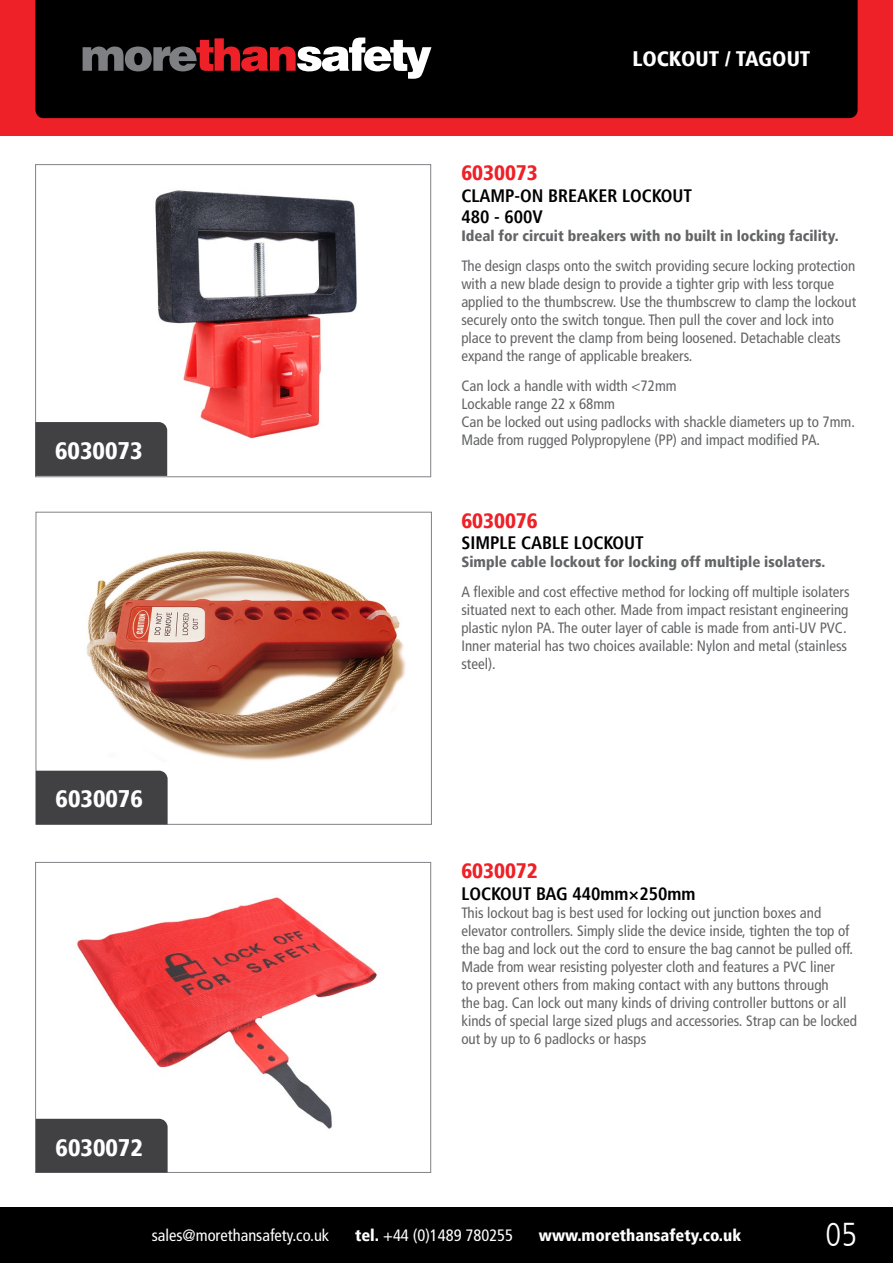
<style>
.page{position:relative;width:893px;height:1263px;background:#fff}
.page>*{position:absolute;margin:0;border:0;box-sizing:border-box;transform-origin:0 0}
.t1{font:300 condensed 33px "Frutiger LT";color:#fff}
.t2{font:900 condensed 24px "Frutiger";color:#fff}
.t3{font:900 condensed 21px "Frutiger";color:#ed2127}
.t4{font:900 condensed 21px "Frutiger";color:#fff}
.t5{font:700 condensed 18px/21.6px "Frutiger";color:#000}
.t6{font:condensed 16.5px "Frutiger LT";color:#fff}
.t7{font:900 condensed 16.5px "Frutiger";color:#fff}
.t8{font:condensed 15px/18px "Frutiger LT";color:#636466}
.t9{font:900 condensed 15px "Frutiger LT";color:#636466}
.s1{font-family:"Frutiger";font-weight:900}
</style>
<div class="page">
<div style="left:0;top:1208px;width:893px;height:55px;background:#000"></div>
<div style="left:0;top:0;width:893px;height:136px;background:#ed2127"></div>
<div style="left:35px;top:0;width:823px;height:118px;background:#000"></div>
<svg style="left:83px;top:38px;width:348px;height:41px;background:#5e4344"></svg>
<img style="left:45px;top:551px;width:361px;height:220px">
<div style="left:36px;top:771px;width:132px;height:53px;background:#414042"></div>
<img style="left:155px;top:190px;width:202px;height:285px">
<div style="left:35px;top:164px;width:396px;height:313px;border:1px solid #808285"></div>
<div style="left:35px;top:422px;width:132px;height:54px;background:#414042"></div>
<img style="left:37px;top:897px;width:340px;height:232px">
<div style="left:35px;top:862px;width:396px;height:310px;border:1px solid #808285"></div>
<div style="left:36px;top:1119px;width:132px;height:53px;background:#414042"></div>
<h2 class="t2" style="left:55px;top:436px;width:89px">6030073</h2>
<h3 class="t4" style="left:632px;top:46px;width:180px">LOCKOUT / TAGOUT</h3>
<h3 class="t3" style="left:461px;top:160px;width:78px">6030073</h3>
<p class="t5" style="left:461px;top:185px;width:232px">CLAMP-ON BREAKER LOCKOUT<br>480 - 600V</p>
<p class="t9" style="left:461px;top:227px;width:379px">Ideal for circuit breakers with no built in locking facility.</p>
<p class="t8" style="left:461px;top:257px;width:396px">The design clasps onto the switch providing secure locking protection with a new blade design to provide a tighter grip with less torque applied to the thumbscrew. Use the thumbscrew to clamp the lockout securely onto the switch tongue. Then pull the cover and lock into place to prevent the clamp from being loosened. Detachable cleats expand the range of applicable breakers.</p>
<p class="t8" style="left:461px;top:377px;width:395px">Can lock a handle with width &lt;72mm<br>Lockable range 22 x 68mm<br>Can be locked out using padlocks with shackle diameters up to 7mm.<br>Made from rugged Polypropylene (PP) and impact modified PA.</p>
<h3 class="t3" style="left:461px;top:508px;width:78px">6030076</h3>
<p class="t5" style="left:461px;top:532px;width:184px">SIMPLE CABLE LOCKOUT</p>
<p class="t9" style="left:461px;top:553px;width:366px">Simple cable lockout for locking off multiple isolaters.</p>
<p class="t8" style="left:461px;top:583px;width:390px">A flexible and cost effective method for locking off multiple isolaters situated next to each other. Made from impact resistant engineering plastic nylon PA. The outer layer of cable is made from anti-UV PVC.<br>Inner material has two choices available: Nylon and metal (stainless steel).</p>
<h2 class="t2" style="left:56px;top:785px;width:89px">6030076</h2>
<h3 class="t3" style="left:461px;top:858px;width:78px">6030072</h3>
<p class="t5" style="left:461px;top:882px;width:236px">LOCKOUT BAG 440mm×250mm</p>
<p class="t8" style="left:461px;top:903px;width:397px">This lockout bag is best used for locking out junction boxes and elevator controllers. Simply slide the device inside, tighten the top of the bag and lock out the cord to ensure the bag cannot be pulled off.<br>Made from wear resisting polyester cloth and features a PVC liner<br>to prevent others from making contact with any buttons through<br>the bag. Can lock out many kinds of driving controller buttons or all kinds of special large sized plugs and accessories. Strap can be locked out by up to 6 padlocks or hasps</p>
<h2 class="t2" style="left:56px;top:1133px;width:89px">6030072</h2>
<p class="t6" style="left:152px;top:1226px;width:179px">sales@morethansafety.co.uk</p>
<p class="t6" style="left:355px;top:1226px;width:160px"><span class="s1">tel.</span> +44 (0)1489 780255</p>
<p class="t7" style="left:539px;top:1225px;width:204px">www.morethansafety.co.uk</p>
<h1 class="t1" style="left:825px;top:1216px;width:33px">05</h1>
</div>
